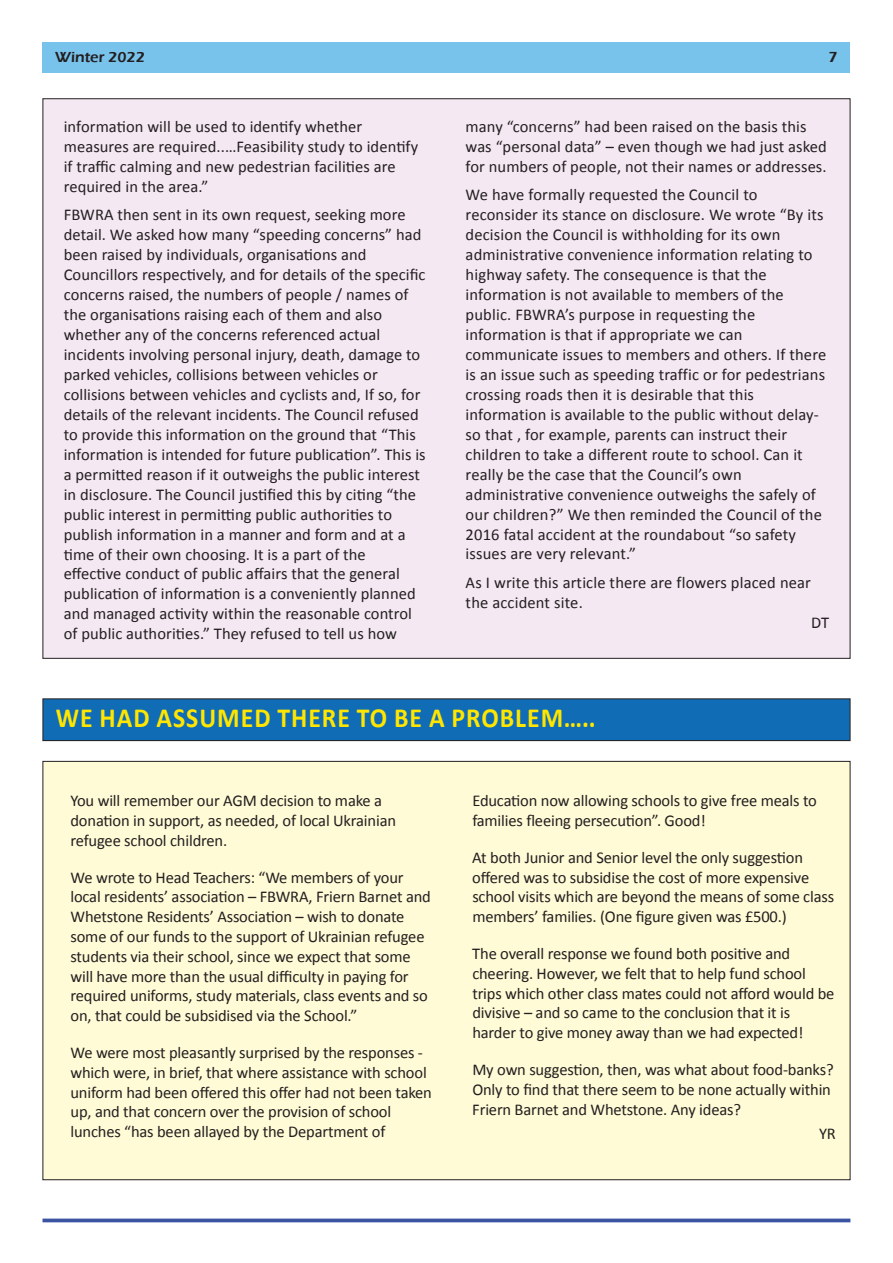
<style>
.page{position:relative;width:893px;height:1263px;background:#fff}
.page>*{position:absolute;margin:0;border:0;box-sizing:border-box;transform-origin:0 0}
.t1{font:700 27.75px "Calibri";letter-spacing:.04em;color:#ffe601;scale:.93 1}
.t2{font:16.5px/20px "Calibri";letter-spacing:.005em;color:#231f20}
.t3{font:600 15px "Eras ITC";color:#231f20}
</style>
<div class="page">
<div style="left:43px;top:43px;width:807px;height:30px;background:#78c3ec"></div>
<svg style="left:43px;top:1218px;width:807px;height:4px;fill:#3a53a3"></svg>
<div style="left:43px;top:99px;width:807px;height:559px;background:#f4e8f2"></div>
<div style="left:43px;top:762px;width:807px;height:417px;background:#fffbd6"></div>
<div style="left:43px;top:699px;width:807px;height:41px;background:#116cb6"></div>
<div style="left:43px;top:698px;width:807px;height:43px;border:1px solid #231f20"></div>
<p class="t3" style="left:55px;top:49px;width:91px">Winter 2022</p>
<p class="t3" style="left:828px;top:49px;width:11px">7</p>
<p class="t2" style="left:64px;top:118px;width:356px">information will be used to identify whether measures are required..…Feasibility study to identify if traffic calming and new pedestrian facilities are required in the area.”</p>
<p class="t2" style="left:64px;top:206px;width:363px">FBWRA then sent in its own request, seeking more detail. We asked how many “speeding concerns” had been raised by individuals, organisations and Councillors respectively, and for details of the specific concerns raised, the numbers of people / names of the organisations raising each of them and also whether any of the concerns referenced actual incidents involving personal injury, death, damage to parked vehicles, collisions between vehicles or collisions between vehicles and cyclists and, If so, for details of the relevant incidents. The Council refused to provide this information on the ground that “This information is intended for future publication”. This is a permitted reason if it outweighs the public interest in disclosure. The Council justified this by citing “the public interest in permitting public authorities to publish information in a manner and form and at a time of their own choosing. It is a part of the effective conduct of public affairs that the general publication of information is a conveniently planned and managed activity within the reasonable control of public authorities.” They refused to tell us how</p>
<p class="t2" style="left:466px;top:118px;width:363px">many “concerns” had been raised on the basis this was “personal data” – even though we had just asked for numbers of people, not their names or addresses.</p>
<p class="t2" style="left:466px;top:186px;width:362px">We have formally requested the Council to reconsider its stance on disclosure. We wrote “By its decision the Council is withholding for its own administrative convenience information relating to highway safety. The consequence is that the information is not available to members of the public. FBWRA’s purpose in requesting the information is that if appropriate we can communicate issues to members and others. If there is an issue such as speeding traffic or for pedestrians crossing roads then it is desirable that this information is available to the public without delay‐ so that , for example, parents can instruct their children to take a different route to school. Can it really be the case that the Council’s own administrative convenience outweighs the safely of our children?” We then reminded the Council of the 2016 fatal accident at the roundabout “so safety issues are very relevant.”</p>
<p class="t2" style="left:466px;top:574px;width:347px">As I write this article there are flowers placed near the accident site.</p>
<p class="t2" style="left:811px;top:614px;width:20px">DT</p>
<p class="t1" style="left:56px;top:707px;width:582px">WE HAD ASSUMED THERE TO BE A PROBLEM…..</p>
<p class="t2" style="left:70px;top:792px;width:327px">You will remember our AGM decision to make a donation in support, as needed, of local Ukrainian refugee school children.</p>
<p class="t2" style="left:70px;top:868px;width:362px">We wrote to Head Teachers: “We members of your local residents’ association – FBWRA, Friern Barnet and Whetstone Residents’ Association – wish to donate some of our funds to the support of Ukrainian refugee students via their school, since we expect that some will have more than the usual difficulty in paying for required uniforms, study materials, class events and so on, that could be subsidised via the School.”</p>
<p class="t2" style="left:70px;top:1044px;width:363px">We were most pleasantly surprised by the responses ‐ which were, in brief, that where assistance with school uniform had been offered this offer had not been taken up, and that concern over the provision of school lunches “has been allayed by the Department of</p>
<p class="t2" style="left:472px;top:792px;width:346px">Education now allowing schools to give free meals to families fleeing persecution”. Good!</p>
<p class="t2" style="left:472px;top:849px;width:363px">At both Junior and Senior level the only suggestion offered was to subsidise the cost of more expensive school visits which are beyond the means of some class members’ families. (One figure given was £500.)</p>
<p class="t2" style="left:472px;top:945px;width:364px">The overall response we found both positive and cheering. However, we felt that to help fund school trips which other class mates could not afford would be divisive – and so came to the conclusion that it is harder to give money away than we had expected!</p>
<p class="t2" style="left:472px;top:1061px;width:363px">My own suggestion, then, was what about food‐banks?<br>Only to find that there seem to be none actually within<br>Friern Barnet and Whetstone. Any ideas?</p>
<p class="t2" style="left:819px;top:1124px;width:18px">YR</p>
</div>
